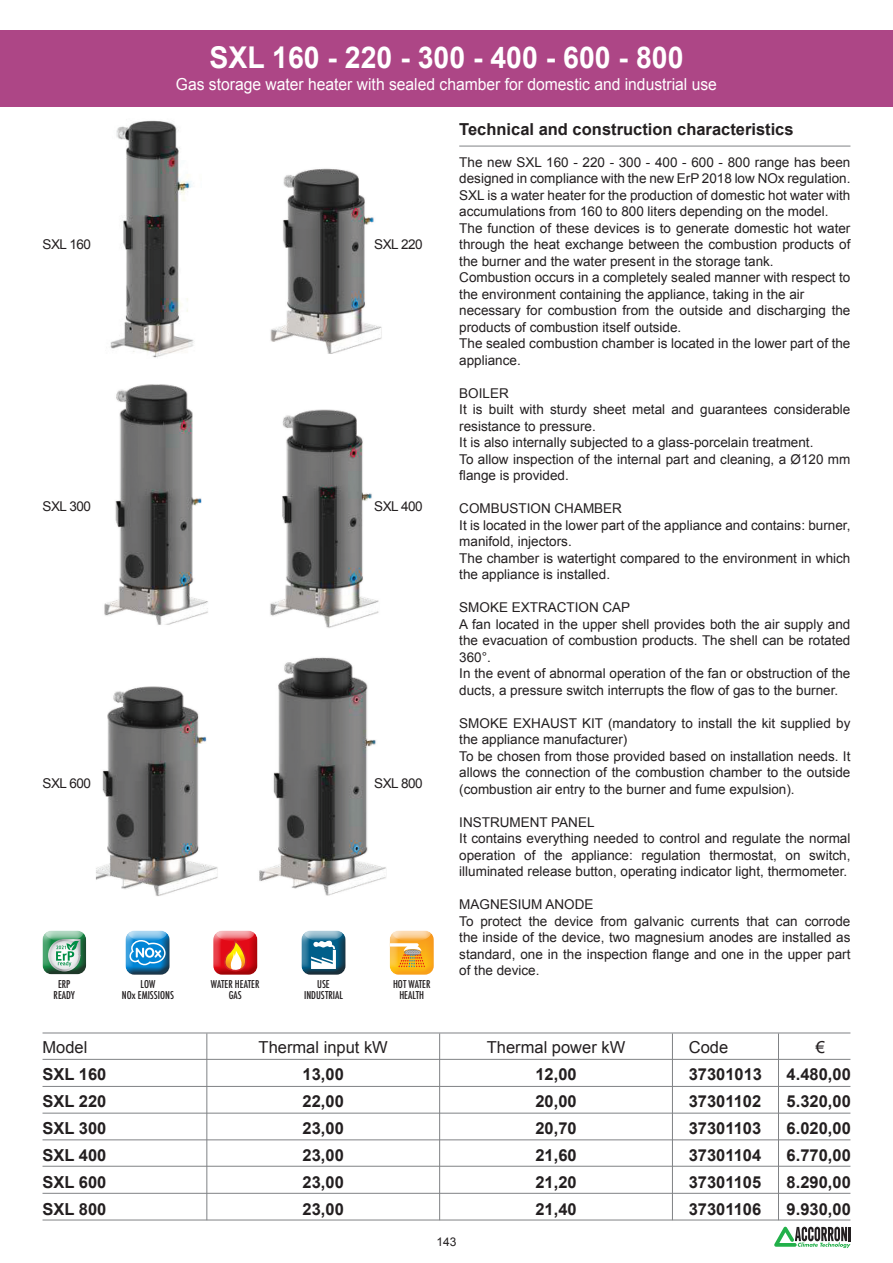
<style>
.page{position:relative;width:893px;height:1263px;background:#fff}
.page>*{position:absolute;margin:0;border:0;box-sizing:border-box;transform-origin:0 0}
.t1{font:700 30px "Arial";color:#fff;scale:.95 1}
.t2{font:700 16.5px "Arial";color:#231f20}
.t3{font:16.5px "Arial";color:#fff;scale:.95 1}
.t4{font:16.5px "Arial";color:#231f20}
.t5{font:13.5px/16.5px "Arial";color:#231f20}
.t6{font:12px "Arial";color:#231f20}
.t7{font:500 condensed 10.5px "Futura";color:#231f20}
</style>
<div class="page">
<svg style="left:774px;top:1227px;width:76px;height:21px"></svg>
<div style="left:0;top:30px;width:893px;height:76px;background:#ad4686"></div>
<hr style="left:459px;top:146px;width:391px;height:1px;background:#808285">
<hr style="left:43px;top:1032px;width:807px;height:1px;background:#808285">
<hr style="left:43px;top:1139px;width:807px;height:1px;background:#808285">
<hr style="left:43px;top:1086px;width:807px;height:1px;background:#808285">
<hr style="left:43px;top:1193px;width:807px;height:1px;background:#808285">
<hr style="left:43px;top:1059px;width:807px;height:1px;background:#808285">
<hr style="left:43px;top:1166px;width:807px;height:1px;background:#808285">
<hr style="left:43px;top:1113px;width:807px;height:1px;background:#808285">
<hr style="left:43px;top:1219px;width:807px;height:1px;background:#808285">
<hr style="left:206px;top:1033px;width:1px;height:187px;background:#808285">
<hr style="left:439px;top:1033px;width:1px;height:187px;background:#808285">
<hr style="left:672px;top:1033px;width:1px;height:187px;background:#808285">
<hr style="left:778px;top:1033px;width:1px;height:187px;background:#808285">
<img style="left:95px;top:120px;width:291px;height:776px">
<div style="left:387px;top:932px;width:48px;height:45px;background:#f7931d;opacity:.75"></div>
<svg style="left:390px;top:930px;width:41px;height:38px;background:#f2ba5a"></svg>
<div style="left:211px;top:932px;width:48px;height:45px;background:#8b0202;opacity:.75"></div>
<svg style="left:216px;top:930px;width:38px;height:42px;background:#e55b49"></svg>
<div style="left:123px;top:932px;width:48px;height:45px;background:#231f20;opacity:.75"></div>
<svg style="left:128px;top:930px;width:39px;height:36px"></svg>
<div style="left:41px;top:932px;width:46px;height:44px;background:#231f20;opacity:.75"></div>
<svg style="left:45px;top:930px;width:38px;height:42px;background:#8cbaa1"></svg>
<div style="left:299px;top:932px;width:48px;height:45px;background:#231f20;opacity:.75"></div>
<svg style="left:304px;top:930px;width:39px;height:39px"></svg>
<p class="t5" style="left:43px;top:236px;width:50px">SXL 160</p>
<p class="t5" style="left:43px;top:498px;width:50px">SXL 300</p>
<p class="t5" style="left:43px;top:776px;width:50px">SXL 600</p>
<p class="t1" style="left:209px;top:38px;width:500px">SXL 160 - 220 - 300 - 400 - 600 - 800</p>
<p class="t3" style="left:176px;top:74px;width:571px">Gas storage water heater with sealed chamber for domestic and industrial use</p>
<p class="t2" style="left:459px;top:119px;width:336px">Technical and construction characteristics</p>
<p class="t5" style="left:459px;top:154px;width:393px">The new SXL 160 - 220 - 300 - 400 - 600 - 800 range has been designed in compliance with the new ErP 2018 low NOx regulation.</p>
<p class="t5" style="left:459px;top:187px;width:393px">SXL is a water heater for the production of domestic hot water with accumulations from 160 to 800 liters depending on the model.</p>
<p class="t5" style="left:459px;top:220px;width:393px;text-align:justify">The function of these devices is to generate domestic hot water through the heat exchange between the combustion products of the burner and the water present in the storage tank.</p>
<p class="t5" style="left:459px;top:269px;width:393px">Combustion occurs in a completely sealed manner with respect to the environment containing the appliance, taking in the air</p>
<p class="t5" style="left:459px;top:302px;width:393px">necessary for combustion from the outside and discharging the products of combustion itself outside.</p>
<p class="t5" style="left:459px;top:335px;width:393px">The sealed combustion chamber is located in the lower part of the appliance.</p>
<p class="t5" style="left:459px;top:385px;width:51px">BOILER</p>
<p class="t5" style="left:459px;top:401px;width:393px">It is built with sturdy sheet metal and guarantees considerable resistance to pressure.</p>
<p class="t5" style="left:459px;top:434px;width:356px">It is also internally subjected to a glass-porcelain treatment.</p>
<p class="t5" style="left:459px;top:451px;width:393px">To allow inspection of the internal part and cleaning, a Ø120 mm flange is provided.</p>
<p class="t5" style="left:459px;top:500px;width:164px">COMBUSTION CHAMBER</p>
<p class="t5" style="left:459px;top:517px;width:393px">It is located in the lower part of the appliance and contains: burner, manifold, injectors.</p>
<p class="t5" style="left:459px;top:550px;width:393px">The chamber is watertight compared to the environment in which the appliance is installed.</p>
<p class="t5" style="left:459px;top:599px;width:173px">SMOKE EXTRACTION CAP</p>
<p class="t5" style="left:459px;top:616px;width:393px;text-align:justify">A fan located in the upper shell provides both the air supply and the evacuation of combustion products. The shell can be rotated 360°.</p>
<p class="t5" style="left:459px;top:665px;width:393px">In the event of abnormal operation of the fan or obstruction of the ducts, a pressure switch interrupts the flow of gas to the burner.</p>
<p class="t5" style="left:459px;top:715px;width:393px">SMOKE EXHAUST KIT (mandatory to install the kit supplied by the appliance manufacturer)</p>
<p class="t5" style="left:459px;top:748px;width:393px;text-align:justify">To be chosen from those provided based on installation needs. It allows the connection of the combustion chamber to the outside (combustion air entry to the burner and fume expulsion).</p>
<p class="t5" style="left:459px;top:814px;width:137px">INSTRUMENT PANEL</p>
<p class="t5" style="left:459px;top:830px;width:393px;text-align:justify">It contains everything needed to control and regulate the normal operation of the appliance: regulation thermostat, on switch, illuminated release button, operating indicator light, thermometer.</p>
<p class="t5" style="left:459px;top:896px;width:136px">MAGNESIUM ANODE</p>
<p class="t5" style="left:459px;top:913px;width:393px;text-align:justify">To protect the device from galvanic currents that can corrode the inside of the device, two magnesium anodes are installed as standard, one in the inspection flange and one in the upper part of the device.</p>
<p class="t5" style="left:374px;top:236px;width:50px">SXL 220</p>
<p class="t5" style="left:374px;top:498px;width:50px">SXL 400</p>
<p class="t5" style="left:374px;top:776px;width:50px">SXL 800</p>
<p class="t7" style="left:58px;top:977px;width:14px">ERP</p>
<p class="t7" style="left:54px;top:988px;width:23px">READY</p>
<p class="t7" style="left:141px;top:977px;width:16px">LOW</p>
<p class="t7" style="left:122px;top:988px;width:54px">NOx EMISSIONS</p>
<p class="t7" style="left:211px;top:977px;width:50px">WATER HEATER</p>
<p class="t7" style="left:229px;top:988px;width:15px">GAS</p>
<p class="t7" style="left:317px;top:977px;width:14px">USE</p>
<p class="t7" style="left:304px;top:988px;width:40px">INDUSTRIAL</p>
<p class="t7" style="left:393px;top:977px;width:39px">HOT WATER</p>
<p class="t7" style="left:399px;top:988px;width:26px">HEALTH</p>
<p class="t4" style="left:43px;top:1036px;width:46px">Model</p>
<p class="t2" style="left:43px;top:1063px;width:65px">SXL 160</p>
<p class="t2" style="left:43px;top:1090px;width:65px">SXL 220</p>
<p class="t2" style="left:43px;top:1117px;width:65px">SXL 300</p>
<p class="t2" style="left:43px;top:1144px;width:65px">SXL 400</p>
<p class="t2" style="left:43px;top:1171px;width:65px">SXL 600</p>
<p class="t2" style="left:43px;top:1198px;width:65px">SXL 800</p>
<p class="t4" style="left:259px;top:1036px;width:131px">Thermal input kW</p>
<p class="t2" style="left:303px;top:1063px;width:43px">13,00</p>
<p class="t2" style="left:303px;top:1090px;width:43px">22,00</p>
<p class="t2" style="left:303px;top:1117px;width:43px">23,00</p>
<p class="t2" style="left:303px;top:1144px;width:43px">23,00</p>
<p class="t2" style="left:303px;top:1171px;width:43px">23,00</p>
<p class="t2" style="left:303px;top:1198px;width:43px">23,00</p>
<p class="t6" style="left:436px;top:1234px;width:22px">143</p>
<p class="t4" style="left:487px;top:1036px;width:140px">Thermal power kW</p>
<p class="t2" style="left:535px;top:1063px;width:43px">12,00</p>
<p class="t2" style="left:535px;top:1090px;width:43px">20,00</p>
<p class="t2" style="left:535px;top:1117px;width:43px">20,70</p>
<p class="t2" style="left:535px;top:1144px;width:43px">21,60</p>
<p class="t2" style="left:535px;top:1171px;width:43px">21,20</p>
<p class="t2" style="left:535px;top:1198px;width:43px">21,40</p>
<p class="t4" style="left:689px;top:1036px;width:41px">Code</p>
<p class="t2" style="left:689px;top:1063px;width:75px">37301013</p>
<p class="t2" style="left:689px;top:1090px;width:74px">37301102</p>
<p class="t2" style="left:689px;top:1117px;width:74px">37301103</p>
<p class="t2" style="left:689px;top:1144px;width:74px">37301104</p>
<p class="t2" style="left:689px;top:1171px;width:74px">37301105</p>
<p class="t2" style="left:689px;top:1198px;width:74px">37301106</p>
<p class="t4" style="left:816px;top:1036px;width:11px">€</p>
<p class="t2" style="left:787px;top:1063px;width:66px">4.480,00</p>
<p class="t2" style="left:787px;top:1090px;width:66px">5.320,00</p>
<p class="t2" style="left:787px;top:1117px;width:66px">6.020,00</p>
<p class="t2" style="left:787px;top:1144px;width:66px">6.770,00</p>
<p class="t2" style="left:787px;top:1171px;width:66px">8.290,00</p>
<p class="t2" style="left:787px;top:1198px;width:66px">9.930,00</p>
</div>
